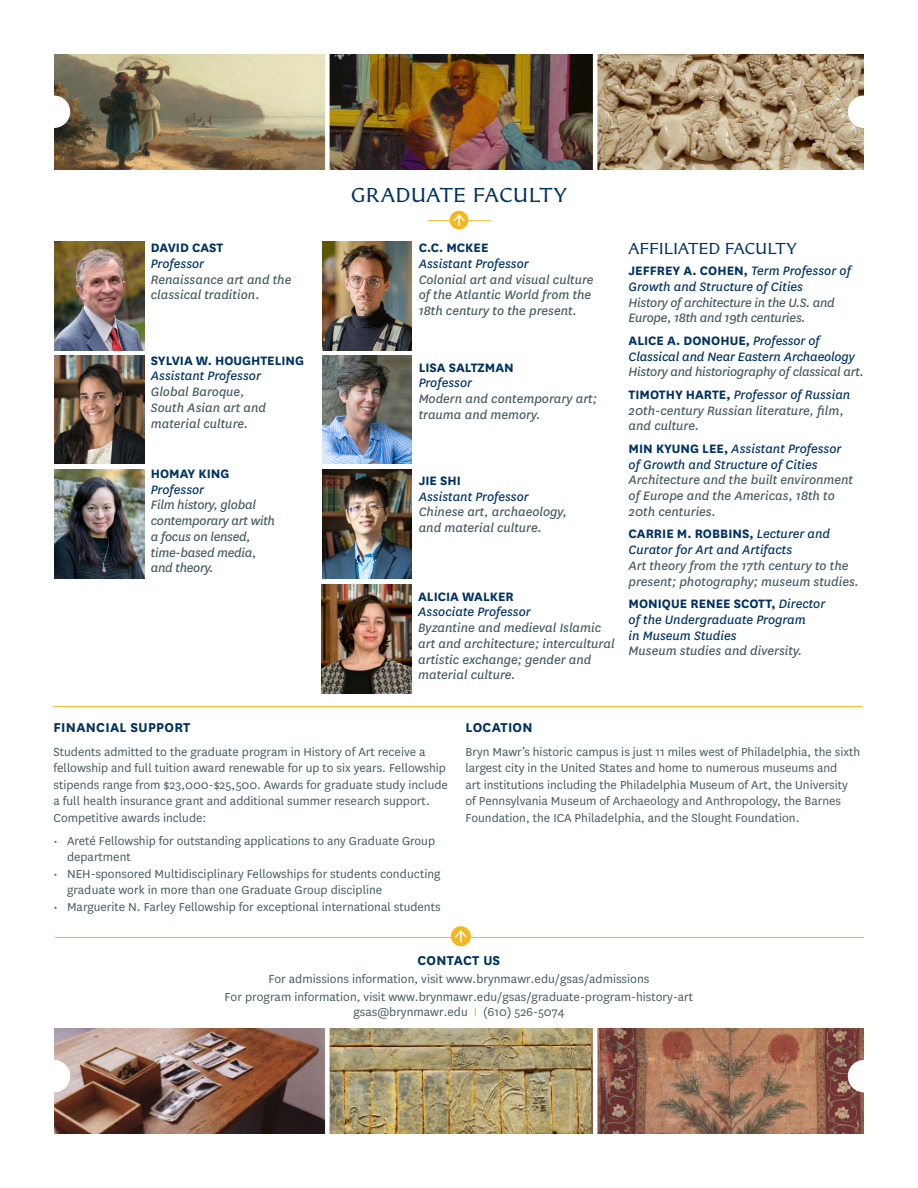
<style>
.page{position:relative;width:918px;height:1188px;background:#fff}
.page>*{position:absolute;margin:0;border:0;box-sizing:border-box;transform-origin:0 0}
.t1{font:21px "Carter Sans Std";letter-spacing:.02em;color:#003261}
.t2{font:16.5px "Carter Sans Std";color:#003261}
.t3{font:700 15px "National";letter-spacing:.02em;color:#003261}
.t4{font:italic 14.25px/15.8px "National";color:#465a64}
.t5{font:italic 14.25px/15.8px "National";color:#003261}
.t6{font:italic 14.25px/15.8px "National";letter-spacing:-.02em;color:#465a64}
.t7{font:700 14.25px "National";color:#003261}
.t8{font:13.5px/16.5px "National";color:#465a64}
.s1{font-weight:700;font-style:normal}
.s2{color:#f4b720}
</style>
<div class="page">
<hr style="left:53px;top:706px;width:810px;height:1px;background:#f4b720">
<hr style="left:55px;top:937px;width:809px;height:1px;background:#f4b720">
<svg style="left:451px;top:926px;width:20px;height:20px"></svg>
<svg style="left:453px;top:929px;width:15px;height:13px"></svg>
<img style="left:597px;top:54px;width:267px;height:116px">
<img style="left:54px;top:54px;width:271px;height:116px">
<img style="left:330px;top:54px;width:263px;height:116px">
<div style="left:848px;top:96px;width:32px;height:32px;background:#fff;border-radius:50%"></div>
<div style="left:38px;top:96px;width:32px;height:32px;background:#fff;border-radius:50%"></div>
<img style="left:55px;top:242px;width:89px;height:108px">
<img style="left:55px;top:355px;width:89px;height:109px">
<img style="left:55px;top:470px;width:89px;height:108px">
<hr style="left:427px;top:220px;width:64px;height:1px;background:#f4b720">
<div style="left:450px;top:211px;width:18px;height:18px;background:#f4b720;border-radius:50%"></div>
<svg style="left:451px;top:213px;width:16px;height:13px"></svg>
<img style="left:322px;top:242px;width:90px;height:108px">
<img style="left:322px;top:355px;width:90px;height:109px">
<img style="left:322px;top:585px;width:89px;height:108px">
<img style="left:322px;top:470px;width:90px;height:108px">
<img style="left:591px;top:1028px;width:273px;height:106px">
<img style="left:54px;top:1028px;width:271px;height:106px">
<img style="left:330px;top:1028px;width:261px;height:106px">
<div style="left:848px;top:1060px;width:32px;height:32px;background:#fff;border-radius:50%"></div>
<div style="left:38px;top:1060px;width:32px;height:32px;background:#fff;border-radius:50%"></div>
<hr style="left:593px;top:1012px;width:4px;height:128px;background:#fff">
<h5 class="t7" style="left:151px;top:238px;width:74px">DAVID CAST</h5>
<p class="t5" style="left:151px;top:255px;width:55px">Professor</p>
<p class="t4" style="left:151px;top:271px;width:142px">Renaissance art and the classical tradition.</p>
<h5 class="t7" style="left:151px;top:350px;width:155px">SYLVIA W. HOUGHTELING</h5>
<p class="t5" style="left:151px;top:368px;width:112px">Assistant Professor</p>
<p class="t4" style="left:151px;top:383px;width:117px">Global Baroque,<br>South Asian art and material culture.</p>
<h5 class="t7" style="left:151px;top:463px;width:80px">HOMAY KING</h5>
<p class="t5" style="left:151px;top:481px;width:55px">Professor</p>
<p class="t6" style="left:151px;top:497px;width:126px">Film history, global contemporary art with a focus on lensed, time-based media, and theory.</p>
<h3 class="t1" style="left:351px;top:182px;width:217px">GRADUATE FACULTY</h3>
<h4 class="t7" style="left:419px;top:238px;width:71px">C.C. MCKEE</h4>
<p class="t5" style="left:419px;top:255px;width:112px">Assistant Professor</p>
<p class="t4" style="left:419px;top:271px;width:176px">Colonial art and visual culture</p>
<p class="t4" style="left:419px;top:287px;width:174px">ofthe Atlantic World from the</p>
<p class="t4" style="left:419px;top:302px;width:160px">18th century to the present.</p>
<h5 class="t7" style="left:419px;top:357px;width:97px">LISA SALTZMAN</h5>
<p class="t5" style="left:419px;top:375px;width:55px">Professor</p>
<p class="t4" style="left:419px;top:390px;width:180px">Modern and contemporary art; trauma and memory.</p>
<h5 class="t7" style="left:419px;top:470px;width:44px">JIE SHI</h5>
<p class="t5" style="left:419px;top:488px;width:112px">Assistant Professor</p>
<p class="t4" style="left:419px;top:504px;width:150px">Chinese art, archaeology, and material culture.</p>
<h5 class="t7" style="left:418px;top:586px;width:97px">ALICIA WALKER</h5>
<p class="t5" style="left:418px;top:604px;width:114px">Associate Professor</p>
<p class="t4" style="left:418px;top:619px;width:198px">Byzantine and medieval Islamic art and architecture; intercultural artistic exchange; gender and material culture.</p>
<p class="t2" style="left:629px;top:239px;width:170px">AFFILIATED FACULTY</p>
<p class="t5" style="left:629px;top:262px;width:227px"><span class="s1">JEFFREY A. COHEN,</span> Term Professor of<br>Growth and Structure ofCities</p>
<p class="t6" style="left:629px;top:294px;width:208px">History ofarchitecture in the U.S. and<br>Europe, 18th and 19th centuries.</p>
<p class="t5" style="left:629px;top:332px;width:228px"><span class="s1">ALICE A. DONOHUE,</span> Professor of<br>Classical and Near Eastern Archaeology</p>
<p class="t6" style="left:629px;top:364px;width:237px">History and historiography ofclassical art.</p>
<p class="t5" style="left:629px;top:386px;width:223px"><span class="s1">TIMOTHY HARTE,</span> Professor ofRussian</p>
<p class="t4" style="left:629px;top:402px;width:217px">20th-century Russian literature, flm, and culture.</p>
<p class="t5" style="left:629px;top:440px;width:214px"><span class="s1">MIN KYUNG LEE,</span> Assistant Professor ofGrowth and Structure ofCities</p>
<p class="t4" style="left:629px;top:472px;width:226px">Architecture and the built environment ofEurope and the Americas, 18th to<br>20th centuries.</p>
<p class="t5" style="left:629px;top:526px;width:203px"><span class="s1">CARRIE M. ROBBINS,</span> Lecturer and<br>Curator for Art and Artifacts</p>
<p class="t4" style="left:629px;top:557px;width:232px">Art theory from the 17th century to the present; photography; museum studies.</p>
<p class="t5" style="left:629px;top:595px;width:198px"><span class="s1">MONIQUE RENEE SCOTT,</span> Director ofthe Undergraduate Program<br>in Museum Studies</p>
<p class="t4" style="left:629px;top:643px;width:175px">Museum studies and diversity.</p>
<h5 class="t3" style="left:54px;top:717px;width:138px">FINANCIAL SUPPORT</h5>
<p class="t8" style="left:54px;top:743px;width:396px">Students admitted to the graduate program in History of Art receive a fellowship and full tuition award renewable for up to six years. Fellowship stipends range from $23,000-$25,500. Awards for graduate study include a full health insurance grant and additional summer research support.<br>Competitive awards include:</p>
<p class="t8" style="left:67px;top:832px;width:370px;text-indent:-14px">• Areté Fellowship for outstanding applications to any Graduate Group department</p>
<p class="t8" style="left:67px;top:865px;width:375px;text-indent:-14px">• NEH-sponsored Multidisciplinary Fellowships for students conducting graduate work in more than one Graduate Group discipline</p>
<p class="t8" style="left:54px;top:898px;width:389px">• Marguerite N. Farley Fellowship for exceptional international students</p>
<h5 class="t3" style="left:466px;top:717px;width:69px">LOCATION</h5>
<p class="t8" style="left:466px;top:743px;width:396px">Bryn Mawr’s historic campus is just 11 miles west of Philadelphia, the sixth largest city in the United States and home to numerous museums and<br>art institutions including the Philadelphia Museum of Art, the University of Pennsylvania Museum of Archaeology and Anthropology, the Barnes Foundation, the ICA Philadelphia, and the Slought Foundation.</p>
<p class="t3" style="left:418px;top:950px;width:84px">CONTACT US</p>
<p class="t8" style="left:225px;top:970px;width:470px;line-height:17.4px;text-align:center">For admissions information, visit www.brynmawr.edu/gsas/admissions<br>For program information, visit www.brynmawr.edu/gsas/graduate-program-history-art</p>
<p class="t8" style="left:353px;top:1003px;width:213px">gsas@brynmawr.edu <span class="s2">I</span> (610) 526-5074</p>
</div>
